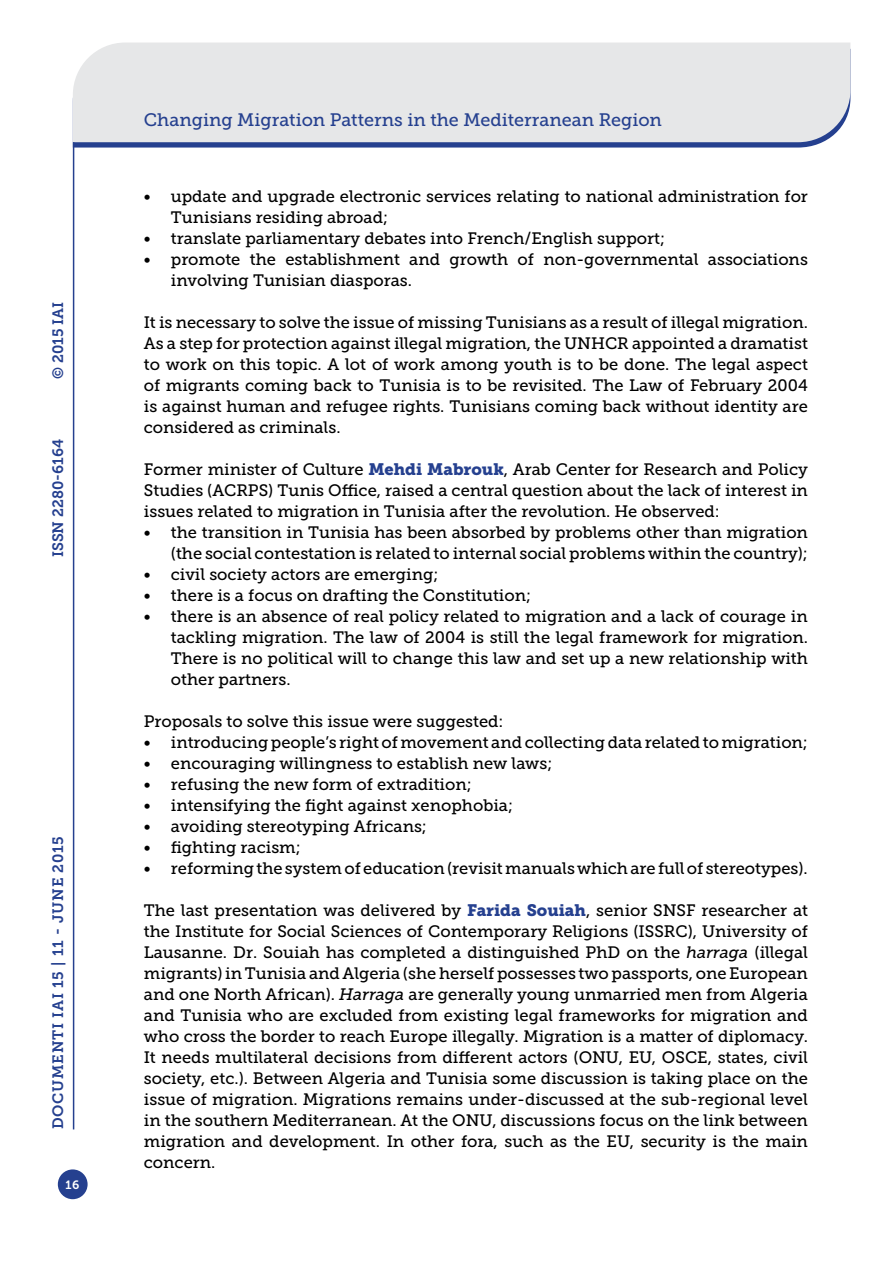
<style>
.page{position:relative;width:893px;height:1263px;background:#fff}
.page>*{position:absolute;margin:0;border:0;box-sizing:border-box;transform-origin:0 0}
.t1{font:18px "Museo Slab 500";color:#25408f}
.t2{font:16.5px/21px "Museo Slab 500";color:#000;text-align:justify}
.t3{font:15px "Museo Slab 700";letter-spacing:.05em;color:#25408f}
.t4{font:15px "Museo Slab 700";color:#25408f}
.t5{font:12px "Museo Slab 700";color:#fff}
.s1{font-family:"Museo Slab 900";color:#25408f}
.s2{font-style:italic}
</style>
<div class="page">
<svg style="left:74px;top:142px;width:749px;height:6px;background:#3e569b"></svg>
<div style="left:73px;top:43px;width:777px;height:99px;background:#e6e7e8"></div>
<div style="left:58px;top:1169px;width:30px;height:30px;background:#25408f;border-radius:50%"></div>
<hr style="left:73px;top:142px;width:1px;height:987px;background:#25408f">
<p class="t3" style="left:50px;top:379px;width:78px;rotate:-90deg">© 2015 IAI</p>
<p class="t4" style="left:50px;top:557px;width:120px;rotate:-90deg">ISSN 2280-6164</p>
<p class="t3" style="left:50px;top:1129px;width:295px;rotate:-90deg">DOCUMENTI IAI 15 | 11 - JUNE 2015</p>
<p class="t5" style="left:66px;top:1178px;width:15px">16</p>
<p class="t1" style="left:144px;top:110px;width:520px">Changing Migration Patterns in the Mediterranean Region</p>
<p class="t2" style="left:171px;top:186px;width:639px;text-indent:-27px">• update and upgrade electronic services relating to national administration for<br>Tunisians residing abroad;</p>
<p class="t2" style="left:144px;top:228px;width:523px">• translate parliamentary debates into French/English support;</p>
<p class="t2" style="left:171px;top:249px;width:639px;text-indent:-27px">• promote the establishment and growth of non-governmental associations involving Tunisian diasporas.</p>
<p class="t2" style="left:144px;top:312px;width:666px">It is necessary to solve the issue of missing Tunisians as a result of illegal migration.<br>As a step for protection against illegal migration, the UNHCR appointed a dramatist to work on this topic. A lot of work among youth is to be done. The legal aspect of migrants coming back to Tunisia is to be revisited. The Law of February 2004 is against human and refugee rights. Tunisians coming back without identity are considered as criminals.</p>
<p class="t2" style="left:144px;top:459px;width:666px">Former minister of Culture <span class="s1">Mehdi Mabrouk</span>, Arab Center for Research and Policy Studies (ACRPS) Tunis Office, raised a central question about the lack of interest in issues related to migration in Tunisia after the revolution. He observed:</p>
<p class="t2" style="left:144px;top:522px;width:666px;text-align:right">• the transition in Tunisia has been absorbed by problems other than migration (the social contestation is related to internal social problems within the country);</p>
<p class="t2" style="left:144px;top:564px;width:296px">• civil society actors are emerging;</p>
<p class="t2" style="left:144px;top:585px;width:389px">• there is a focus on drafting the Constitution;</p>
<p class="t2" style="left:171px;top:606px;width:639px;text-indent:-27px">• there is an absence of real policy related to migration and a lack of courage in tackling migration. The law of 2004 is still the legal framework for migration.<br>There is no political will to change this law and set up a new relationship with other partners.</p>
<p class="t2" style="left:144px;top:711px;width:361px">Proposals to solve this issue were suggested:</p>
<p class="t2" style="left:144px;top:732px;width:665px">• introducing people’s right of movement and collecting data related to migration;</p>
<p class="t2" style="left:144px;top:753px;width:410px">• encouraging willingness to establish new laws;</p>
<p class="t2" style="left:144px;top:774px;width:329px">• refusing the new form of extradition;</p>
<p class="t2" style="left:144px;top:795px;width:371px">• intensifying the fight against xenophobia;</p>
<p class="t2" style="left:144px;top:816px;width:285px">• avoiding stereotyping Africans;</p>
<p class="t2" style="left:144px;top:837px;width:158px">• fighting racism;</p>
<p class="t2" style="left:144px;top:858px;width:665px">• reforming the system of education (revisit manuals which are full of stereotypes).</p>
<p class="t2" style="left:144px;top:900px;width:666px">The last presentation was delivered by <span class="s1">Farida Souiah</span>, senior SNSF researcher at the Institute for Social Sciences of Contemporary Religions (ISSRC), University of Lausanne. Dr. Souiah has completed a distinguished PhD on the <span class="s2">harraga</span> (illegal migrants) in Tunisia and Algeria (she herself possesses two passports, one European and one North African). <span class="s2">Harraga</span> are generally young unmarried men from Algeria and Tunisia who are excluded from existing legal frameworks for migration and who cross the border to reach Europe illegally. Migration is a matter of diplomacy.<br>It needs multilateral decisions from different actors (ONU, EU, OSCE, states, civil society, etc.). Between Algeria and Tunisia some discussion is taking place on the issue of migration. Migrations remains under-discussed at the sub-regional level in the southern Mediterranean. At the ONU, discussions focus on the link between migration and development. In other fora, such as the EU, security is the main concern.</p>
</div>
